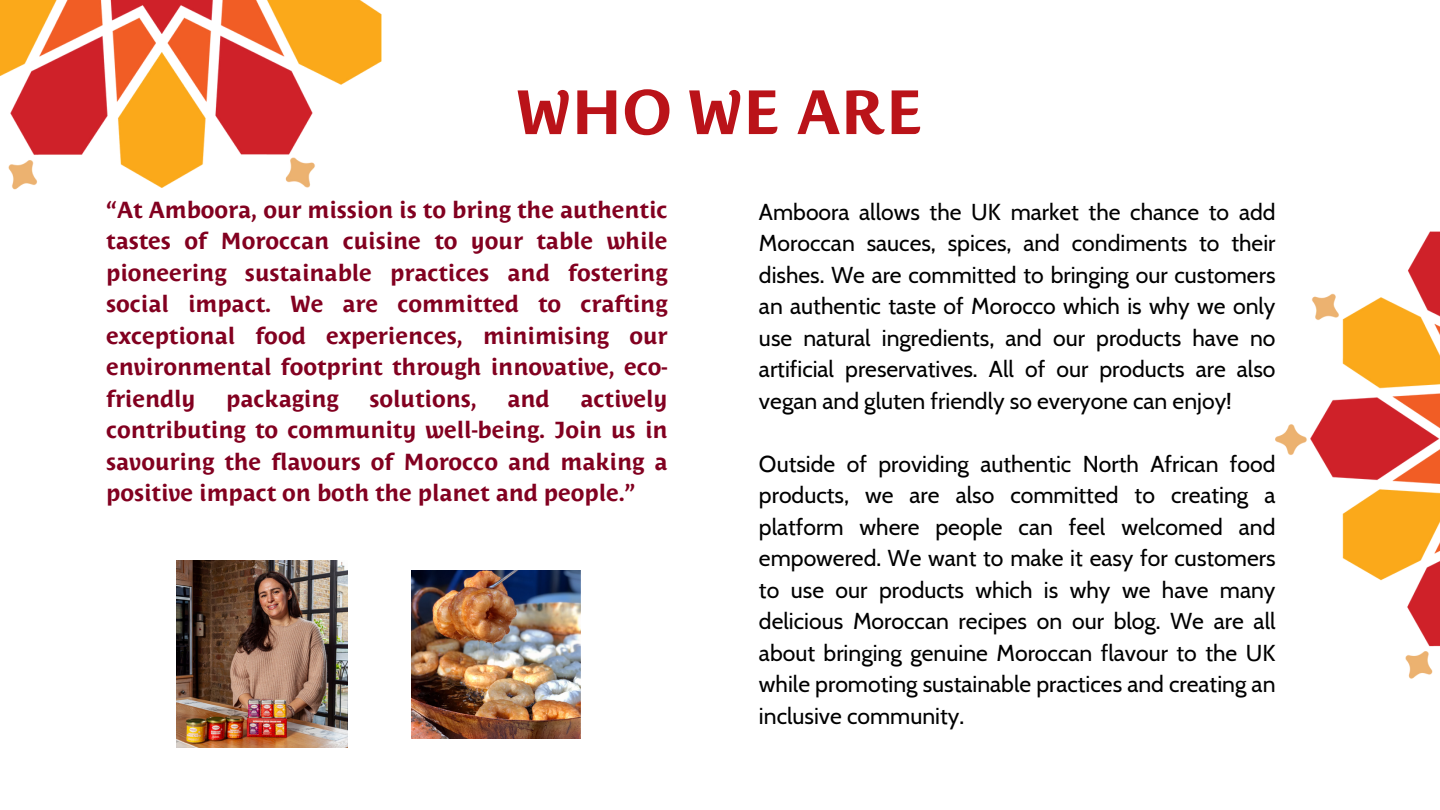
<style>
.page{position:relative;width:1440px;height:810px;background:#fff}
.page>*{position:absolute;margin:0;border:0;box-sizing:border-box;transform-origin:0 0}
.t1{font:700 61.8px "Costa Ptf";color:#ba1319}
.t2{font:23px/31.5px "Cabin";color:#000;text-align:justify}
.t3{font:700 23px/31.5px "Costa Ptf";color:#820020;text-align:justify}
</style>
<div class="page">
<img style="left:411px;top:570px;width:170px;height:169px">
<img style="left:0;top:0;width:382px;height:190px">
<img style="left:1276px;top:231px;width:164px;height:448px">
<img style="left:176px;top:560px;width:171px;height:188px">
<p class="t1" style="left:516px;top:88px;width:409px">WHO WE ARE</p>
<p class="t3" style="left:106px;top:196px;width:563px">“At Amboora, our mission is to bring the authentic tastes of Moroccan cuisine to your table while pioneering sustainable practices and fostering social impact. We are committed to crafting exceptional food experiences, minimising our environmental footprint through innovative, eco&shy;friendly</p>
<p class="t3" style="left:106px;top:385px;width:563px;text-indent:474px">actively contributing to community well-being. Join us in savouring the flavours of Morocco and making a positive impact on both the planet and people.”</p>
<p class="t3" style="left:226px;top:385px;width:114px">packaging</p>
<p class="t3" style="left:369px;top:385px;width:109px">solutions,</p>
<p class="t3" style="left:507px;top:385px;width:44px">and</p>
<p class="t2" style="left:759px;top:196px;width:518px">Amboora allows the UK market the chance to add Moroccan sauces, spices, and condiments to their dishes. We are committed to bringing our customers an authentic taste of Morocco which is why we only use natural ingredients, and our products have no artificial preservatives. All of our products are also vegan and gluten friendly so everyone can enjoy!</p>
<p class="t2" style="left:759px;top:448px;width:518px">Outside of providing authentic North African food products, we are also committed to creating a platform where people can feel welcomed and empowered. We want to make it easy for customers to use our products which is why we have many delicious Moroccan recipes on our blog. We are all about bringing genuine Moroccan flavour to the UK while promoting sustainable practices and creating an inclusive community.</p>
</div>
